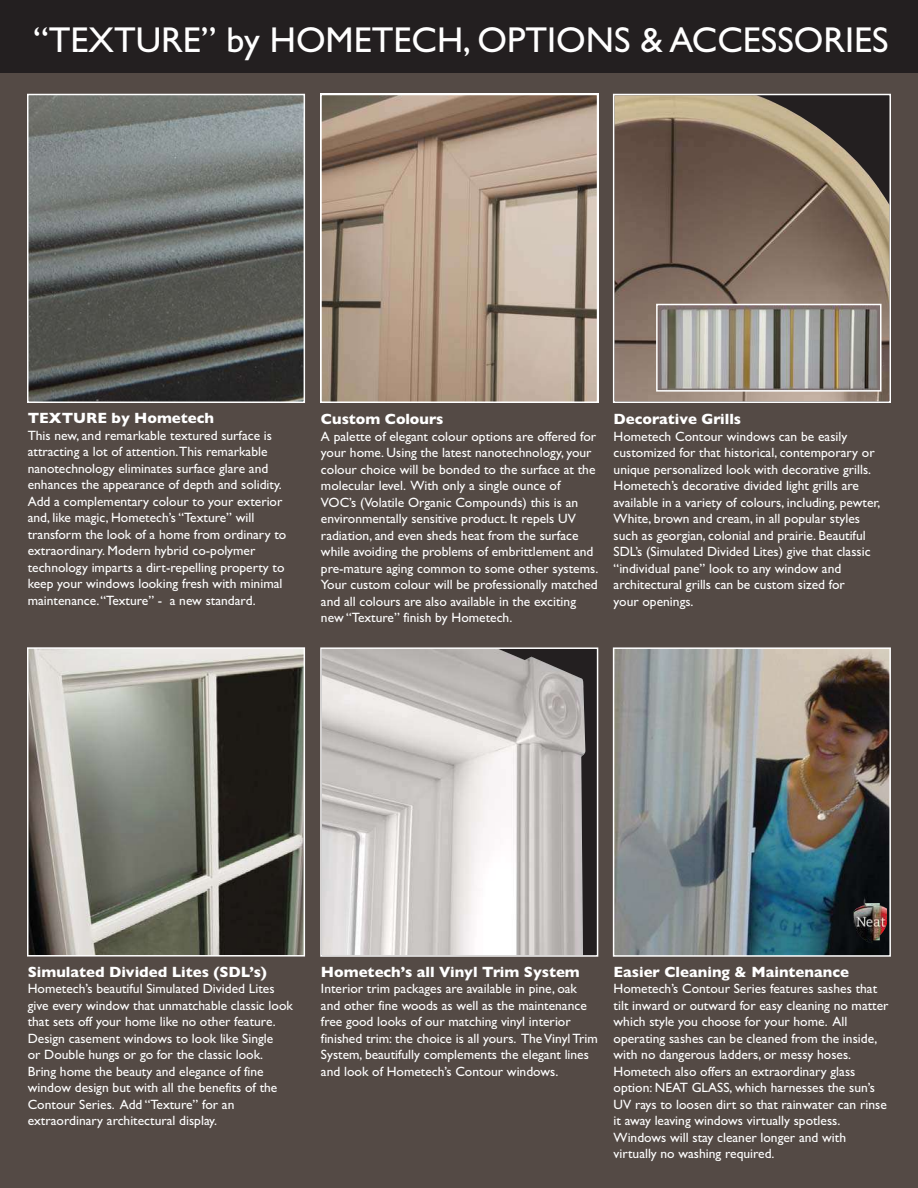
<style>
.page{position:relative;width:918px;height:1188px;background:#fff}
.page>*{position:absolute;margin:0;border:0;box-sizing:border-box;transform-origin:0 0}
.t1{font:36px "Gill Sans";color:#fff}
.t2{font:700 15px "Gill Sans";color:#fff}
.t3{font:13.5px/16.5px "Gill Sans";color:#fff}
</style>
<div class="page">
<div style="left:0;top:69px;width:918px;height:1119px;background:#544a45"></div>
<div style="left:0;top:0;width:918px;height:73px;background:#231f20"></div>
<img style="left:30px;top:97px;width:272px;height:303px">
<div style="left:27px;top:94px;width:278px;height:309px;border:2px solid #fff"></div>
<img style="left:616px;top:97px;width:272px;height:303px">
<div style="left:613px;top:94px;width:278px;height:309px;border:2px solid #fff"></div>
<div style="left:322px;top:649px;width:275px;height:306px;background:#231f20"></div>
<img style="left:323px;top:650px;width:262px;height:304px">
<div style="left:320px;top:647px;width:278px;height:310px;border:2px solid #fff"></div>
<img style="left:323px;top:97px;width:272px;height:303px">
<div style="left:320px;top:94px;width:278px;height:309px;border:2px solid #fff"></div>
<img style="left:616px;top:650px;width:272px;height:304px">
<div style="left:613px;top:647px;width:278px;height:310px;border:2px solid #fff"></div>
<img style="left:30px;top:650px;width:272px;height:304px">
<div style="left:27px;top:647px;width:278px;height:310px;border:2px solid #fff"></div>
<img style="left:853px;top:903px;width:34px;height:40px">
<img style="left:659px;top:307px;width:220px;height:82px">
<div style="left:656px;top:304px;width:226px;height:88px;border:2px solid #fff"></div>
<h1 class="t1" style="left:33px;top:27px;width:857px">“TEXTURE” by HOMETECH, OPTIONS &amp; ACCESSORIES</h1>
<p class="t2" style="left:28px;top:413px;width:188px">TEXTURE by Hometech</p>
<p class="t3" style="left:28px;top:429px;width:260px">This new, and remarkable textured surface is attracting a lot of attention.This remarkable nanotechnology eliminates surface glare and enhances the appearance of depth and solidity.<br>Add a complementary colour to your exterior and, like magic, Hometech’s “Texture” will transform the look of a home from ordinary to extraordinary. Modern hybrid co-polymer technology imparts a dirt-repelling property to keep your windows looking fresh with minimal maintenance. “Texture” - a new standard.</p>
<p class="t2" style="left:321px;top:414px;width:124px">Custom Colours</p>
<p class="t3" style="left:321px;top:429px;width:279px">A palette of elegant colour options are offered for your home. Using the latest nanotechnology, your colour choice will be bonded to the surface at the molecular level. With only a single ounce of VOC’s (Volatile Organic Compounds) this is an environmentally sensitive product. It repels UV radiation, and even sheds heat from the surface while avoiding the problems of embrittlement and pre-mature aging common to some other systems.<br>Your custom colour will be professionally matched and all colours are also available in the exciting new “Texture” finish by Hometech.</p>
<p class="t2" style="left:614px;top:414px;width:129px">Decorative Grills</p>
<p class="t3" style="left:614px;top:429px;width:268px">Hometech Contour windows can be easily customized for that historical, contemporary or unique personalized look with decorative grills.<br>Hometech’s decorative divided light grills are available in a variety of colours, including, pewter, White, brown and cream, in all popular styles such as georgian, colonial and prairie. Beautiful SDL’s (Simulated Divided Lites) give that classic “individual pane” look to any window and architectural grills can be custom sized for<br>your openings.</p>
<p class="t2" style="left:28px;top:966px;width:241px">Simulated Divided Lites (SDL’s)</p>
<p class="t3" style="left:28px;top:982px;width:267px">Hometech’s beautiful Simulated Divided Lites give every window that unmatchable classic look that sets off your home like no other feature.<br>Design casement windows to look like Single<br>or Double hungs or go for the classic look.<br>Bring home the beauty and elegance of fine window design but with all the benefits of the Contour Series. Add “Texture” for an extraordinary architectural display.</p>
<p class="t2" style="left:321px;top:966px;width:260px">Hometech’s all Vinyl Trim System</p>
<p class="t3" style="left:321px;top:982px;width:278px">Interior trim packages are available in pine, oak and other fine woods as well as the maintenance free good looks of our matching vinyl interior finished trim: the choice is all yours. The Vinyl Trim System, beautifully complements the elegant lines and look of Hometech’s Contour windows.</p>
<p class="t2" style="left:614px;top:966px;width:237px">Easier Cleaning &amp; Maintenance</p>
<p class="t3" style="left:614px;top:982px;width:277px">Hometech’s Contour Series features sashes that tilt inward or outward for easy cleaning no matter which style you choose for your home. All operating sashes can be cleaned from the inside, with no dangerous ladders, or messy hoses.<br>Hometech also offers an extraordinary glass option: NEAT GLASS, which harnesses the sun’s UV rays to loosen dirt so that rainwater can rinse it away leaving windows virtually spotless.<br>Windows will stay cleaner longer and with virtually no washing required.</p>
</div>
